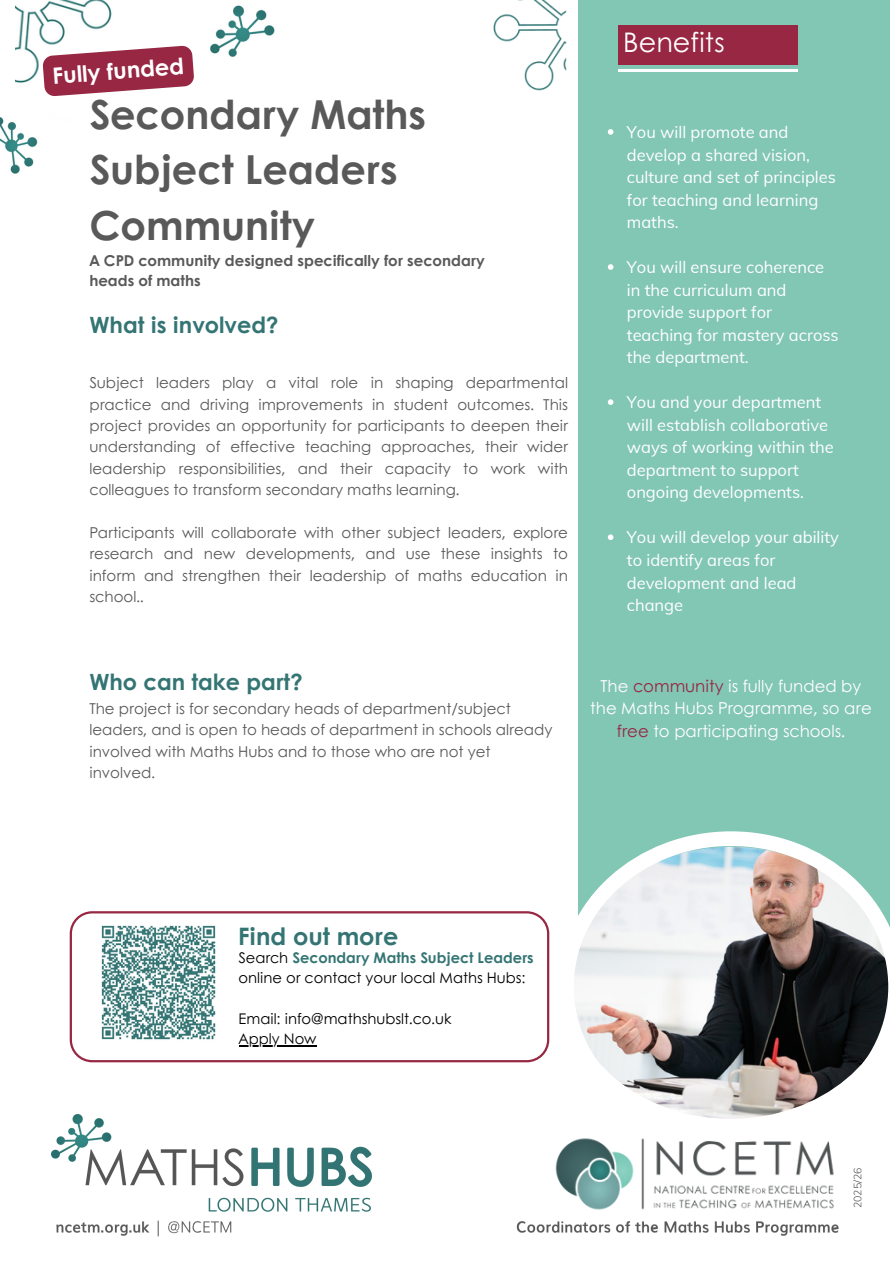
<style>
.page{position:relative;width:894px;height:1264px;background:#fff}
.page>*{position:absolute;margin:0;border:0;box-sizing:border-box;transform-origin:0 0}
.t1{font:700 39.9px/55.2px "Century Gothic";color:#595959}
.t2{font:27px "Century Gothic";color:#fff}
.t3{font:700 24px "Century Gothic";color:#347574}
.t4{font:700 22.5px "Century Gothic";color:#fff}
.t5{font:700 22.35px "Century Gothic";color:#347574}
.t6{font:16.5px/22.5px "Muli";color:#fff}
.t7{font:16.5px/22.5px "Century Gothic";color:#fff;text-align:center}
.t8{font:15px/21.5px "Century Gothic";color:#595959;text-align:justify}
.t9{font:700 15px/20.2px "Century Gothic";color:#595959}
.t10{font:14.7px/20.2px "Century Gothic";color:#000}
.t11{font:300 10.5px "Muli";color:#505354}
.s1{color:#972743}
.s2{font-weight:700;color:#347574}
</style>
<div class="page">
<img style="left:16px;top:0;width:96px;height:83px">
<img style="left:555px;top:1142px;width:279px;height:68px">
<img style="left:493px;top:0;width:74px;height:91px">
<img style="left:56px;top:1220px;width:783px;height:17px">
<div style="left:578px;top:0;width:310px;height:1030px;background:#82c6b4"></div>
<hr style="left:618px;top:70px;width:178px;height:2px;background:#fff">
<div style="left:618px;top:26px;width:178px;height:38px;background:#972743"></div>
<img style="left:210px;top:5px;width:65px;height:52px">
<img style="left:0;top:117px;width:38px;height:57px">
<img style="left:52px;top:1114px;width:319px;height:98px">
<svg style="left:70px;top:911px;width:479px;height:151px"></svg>
<img style="left:98px;top:921px;width:121px;height:122px">
<svg style="left:571px;top:831px;width:319px;height:311px"></svg>
<svg style="left:607px;top:129px;width:6px;height:6px"></svg>
<svg style="left:607px;top:264px;width:6px;height:6px"></svg>
<svg style="left:607px;top:399px;width:6px;height:6px"></svg>
<svg style="left:607px;top:534px;width:6px;height:6px"></svg>
<svg style="left:42px;top:45px;width:152px;height:52px"></svg>
<hr style="left:238px;top:1045px;width:78px;height:1px;background:#000">
<p class="t4" style="left:51px;top:58px;width:133px;rotate:-4deg">Fully funded</p>
<h4 class="t1" style="left:89px;top:85px;width:338px">Secondary Maths<br>Subject Leaders<br>Community</h4>
<h4 class="t9" style="left:89px;top:249px;width:397px">A CPD community designed specifically for secondary heads of maths</h4>
<p class="t5" style="left:89px;top:308px;width:191px">What is involved?</p>
<p class="t8" style="left:89px;top:371px;width:480px">Subject leaders play a vital role in shaping departmental practice and driving improvements in student outcomes. This project provides an opportunity for participants to deepen their understanding of effective teaching approaches, their wider leadership responsibilities, and their capacity to work with colleagues to transform secondary maths learning.</p>
<p class="t8" style="left:89px;top:521px;width:480px">Participants will collaborate with other subject leaders, explore research and new developments, and use these insights to inform and strengthen their leadership of maths education in school..</p>
<h4 class="t2" style="left:623px;top:22px;width:103px">Benefits</h4>
<h3 class="t6" style="left:626px;top:121px;width:210px">You will promote and develop a shared vision, culture and set of principles for teaching and learning maths.</h3>
<p class="t6" style="left:626px;top:256px;width:213px">You will ensure coherence in the curriculum and provide support for teaching for mastery across the department.</p>
<h2 class="t6" style="left:626px;top:391px;width:208px">You and your department will establish collaborative ways of working within the department to support ongoing developments.</h2>
<h4 class="t6" style="left:626px;top:526px;width:213px">You will develop your ability to identify areas for development and lead change</h4>
<h3 class="t5" style="left:89px;top:665px;width:215px">Who can take part?</h3>
<p class="t8" style="left:89px;top:697px;width:464px;text-align:left">The project is for secondary heads of department/subject leaders, and is open to heads of department in schools already involved with Maths Hubs and to those who are not yet involved.</p>
<h4 class="t7" style="left:590px;top:674px;width:283px">The <span class="s1">community</span> is fully funded by the Maths Hubs Programme, so are <span class="s1">free</span> to participating schools.</h4>
<h2 class="t3" style="left:238px;top:918px;width:162px">Find out more</h2>
<h5 class="t10" style="left:238px;top:947px;width:296px">Search <span class="s2">Secondary Maths Subject Leaders </span>online or contact your local Maths Hubs:</h5>
<h5 class="t10" style="left:238px;top:1007px;width:214px">Email: info@mathshubslt.co.uk</h5>
<p class="t10" style="left:238px;top:1028px;width:79px">Apply Now</p>
<p class="t11" style="left:850px;top:1208px;width:42px;rotate:-90deg">2025/26</p>
</div>
